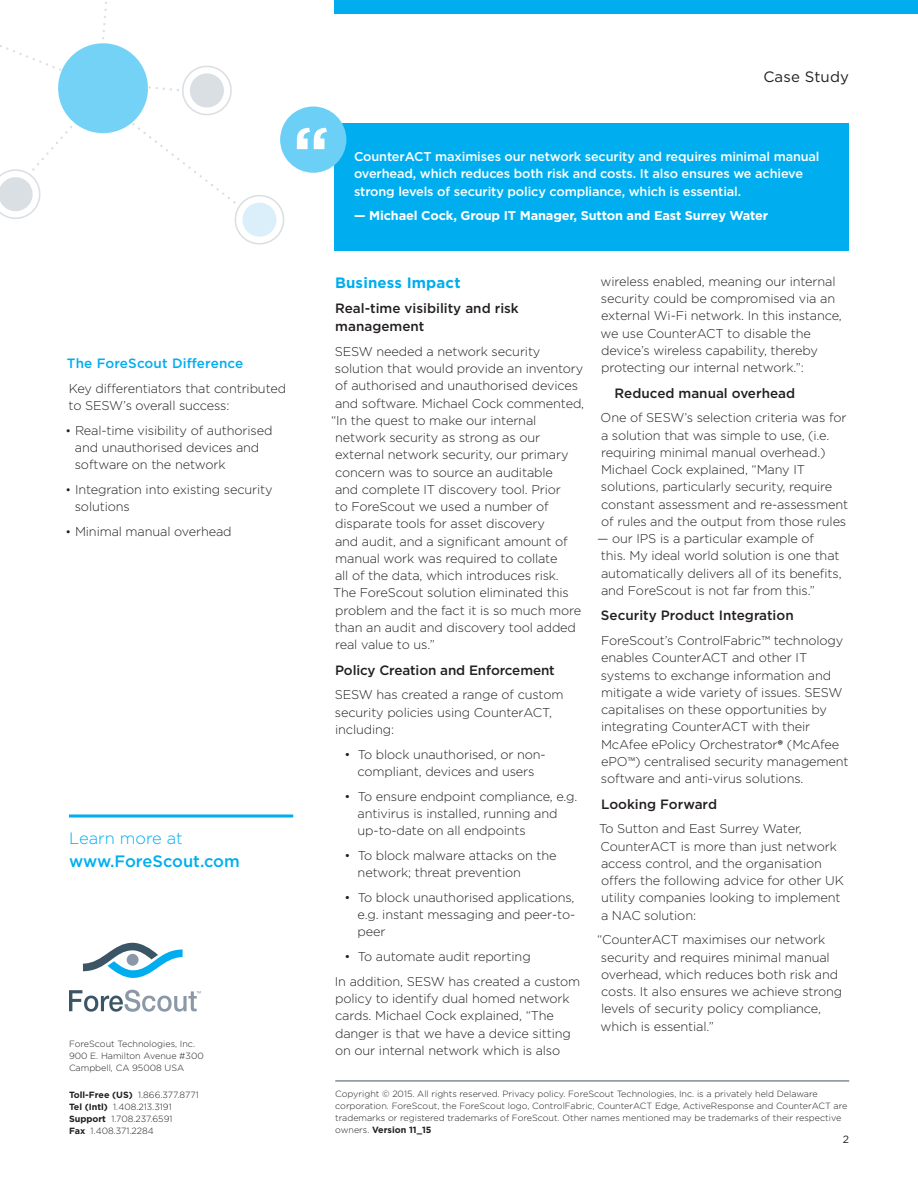
<style>
.page{position:relative;width:918px;height:1188px;background:#fff}
.page>*{position:absolute;margin:0;border:0;box-sizing:border-box;transform-origin:0 0}
.FS_Contact_Info{font:700 66.45px "Gotham";color:#fff}
.FS_Call_to_Action{font:500 16.5px/22.5px "Gotham";letter-spacing:-.005em;color:#00aeef}
.FS_Body_Header{font:700 15px "Gotham";letter-spacing:.01em;color:#00aeef}
.FS_Doc_Title{font:15px "Gotham";letter-spacing:.01em;color:#231f20}
.FS_Body_Subhead{font:500 13.5px/18px "Gotham";color:#231f20}
.FS_Body_Bullets{font:500 13.5px "Gotham";color:#231f20}
.FS_Sidebar_Header{font:500 13.5px "Gotham";letter-spacing:.01em;color:#00aeef}
.FS_Body_Copy{font:500 13.5px "Gotham";color:#231f20}
.FS_Body_Copy-2{font:300 12.75px/17.2px "Gotham";letter-spacing:-.01em;color:#231f20}
.FS_Body_Bullets-2{font:300 12.75px/17.2px "Gotham";letter-spacing:-.01em;color:#231f20}
.FS_Callout{font:500 12.75px/17.2px "Gotham";letter-spacing:-.01em;color:#fff}
.FS_Sidebar_Bullets{font:300 12.75px/17.2px "Gotham";letter-spacing:-.01em;color:#231f20}
.FS_Sidebar_Body{font:300 12.75px/17.2px "Gotham";letter-spacing:-.01em;color:#231f20}
.Quote_attribution{font:700 12.75px "Gotham";letter-spacing:-.01em;color:#fff}
.FS_Folio{font:10.5px "Gotham";color:#231f20}
.FS_Boiler_Plate{font:300 9px/12px "Gotham";color:#231f20}
.FS_Contact_Info-2{font:300 9px/12px "Gotham";color:#231f20}
.s1{font-size:12px}
.s2{font-weight:300}
.s3{font-weight:700}
.s4{font-family:"Myriad Pro";font-weight:700}
.s5{font-family:"Myriad Pro"}
</style>
<div class="page">
<svg style="left:83px;top:943px;width:100px;height:35px"></svg>
<div style="left:127px;top:954px;width:12px;height:12px;background:#8a98a7;border-radius:50%"></div>
<svg style="left:69px;top:990px;width:132px;height:22px"></svg>
<hr style="left:335px;top:1081px;width:514px;height:1px;background:#3b5566">
<svg style="left:0;top:2px;width:285px;height:243px"></svg>
<svg style="left:69px;top:814px;width:224px;height:4px"></svg>
<div style="left:335px;top:0;width:583px;height:14px;background:#00aeef"></div>
<div style="left:335px;top:123px;width:514px;height:128px;background:#00aeef"></div>
<div style="left:280px;top:106px;width:66px;height:67px;background:#6bcff6;border-radius:50%"></div>
<p class="FS_Contact_Info" style="left:293px;top:113px;width:37px">“</p>
<p class="FS_Doc_Title" style="left:763px;top:68px;width:87px">Case Study</p>
<p class="FS_Callout" style="left:354px;top:148px;width:467px">CounterACT maximises our network security and requires minimal manual overhead, which reduces both risk and costs. It also ensures we achieve strong levels of security policy compliance, which is essential.</p>
<p class="Quote_attribution" style="left:354px;top:209px;width:416px">— Michael Cock, Group IT Manager, Sutton and East Surrey Water</p>
<p class="FS_Sidebar_Header" style="left:67px;top:355px;width:178px">The ForeScout Difference</p>
<p class="FS_Sidebar_Body" style="left:69px;top:379px;width:219px">Key differentiators that contributed to SESW’s overall success:</p>
<p class="FS_Sidebar_Bullets" style="left:75px;top:421px;width:199px;text-indent:-9px"><span class="s1">•</span> Real-time visibility of authorised and unauthorised devices and software on the network</p>
<p class="FS_Sidebar_Bullets" style="left:75px;top:481px;width:199px;text-indent:-9px"><span class="s1">•</span> Integration into existing security solutions</p>
<p class="FS_Sidebar_Bullets" style="left:66px;top:523px;width:167px"><span class="s1">•</span> Minimal manual overhead</p>
<p class="FS_Call_to_Action" style="left:69px;top:827px;width:172px"><span class="s2">Learn more at </span>www.ForeScout.com</p>
<p class="FS_Contact_Info-2" style="left:69px;top:1037px;width:136px">ForeScout Technologies, Inc.<br>900 E. Hamilton Avenue #300<br>Campbell, CA 95008 USA</p>
<p class="FS_Contact_Info-2" style="left:69px;top:1088px;width:131px"><span class="s3">Toll-Free (US)</span> 1.866.377.8771<br><span class="s3">Tel (Intl)</span> 1.408.213.3191<br><span class="s3">Support</span> 1.708.237.6591<br><span class="s3">Fax</span> 1.408.371.2284</p>
<p class="FS_Body_Header" style="left:335px;top:274px;width:127px">Business Impact</p>
<p class="FS_Body_Subhead" style="left:335px;top:299px;width:185px">Real-time visibility and risk management</p>
<p class="FS_Body_Copy-2" style="left:335px;top:343px;width:207px">SESW needed a network security</p>
<p class="FS_Body_Copy-2" style="left:335px;top:360px;width:250px">solution that would provide an inventory</p>
<p class="FS_Body_Copy-2" style="left:335px;top:377px;width:244px">of authorised and unauthorised devices</p>
<p class="FS_Body_Copy-2" style="left:335px;top:394px;width:251px">and software. Michael Cock commented,</p>
<p class="FS_Body_Copy-2" style="left:331px;top:412px;width:207px">“In the quest to make our internal</p>
<p class="FS_Body_Copy-2" style="left:335px;top:429px;width:207px">network security as strong as our</p>
<p class="FS_Body_Copy-2" style="left:335px;top:446px;width:235px">external network security, our primary</p>
<p class="FS_Body_Copy-2" style="left:335px;top:463px;width:219px">concern was to source an auditable</p>
<p class="FS_Body_Copy-2" style="left:335px;top:481px;width:227px">and complete IT discovery tool. Prior</p>
<p class="FS_Body_Copy-2" style="left:335px;top:498px;width:215px">to ForeScout we used a number of</p>
<p class="FS_Body_Copy-2" style="left:335px;top:515px;width:211px">disparate tools for asset discovery</p>
<p class="FS_Body_Copy-2" style="left:335px;top:532px;width:234px">and audit, and a significant amount of</p>
<p class="FS_Body_Copy-2" style="left:335px;top:550px;width:224px">manual work was required to collate</p>
<p class="FS_Body_Copy-2" style="left:335px;top:567px;width:225px">all of the data, which introduces risk.</p>
<p class="FS_Body_Copy-2" style="left:333px;top:584px;width:237px">The ForeScout solution eliminated this</p>
<p class="FS_Body_Copy-2" style="left:335px;top:601px;width:248px">problem and the fact it is so much more</p>
<p class="FS_Body_Copy-2" style="left:335px;top:619px;width:243px">than an audit and discovery tool added</p>
<p class="FS_Body_Copy-2" style="left:335px;top:636px;width:101px">real value to us.”</p>
<p class="FS_Body_Subhead" style="left:335px;top:661px;width:221px">Policy Creation and Enforcement</p>
<p class="FS_Body_Bullets-2" style="left:335px;top:686px;width:230px">SESW has created a range of custom security policies using CounterACT, including:</p>
<p class="FS_Body_Bullets-2" style="left:344px;top:745px;width:203px;text-align:center">• To block unauthorised, or non&shy;compliant, devices and users</p>
<p class="FS_Body_Bullets-2" style="left:358px;top:787px;width:221px;text-indent:-13px">• To ensure endpoint compliance, e.g. antivirus is installed, running and up-to-date on all endpoints</p>
<p class="FS_Body_Bullets-2" style="left:358px;top:847px;width:200px;text-indent:-13px">• To block malware attacks on the network; threat prevention</p>
<p class="FS_Body_Bullets-2" style="left:358px;top:889px;width:219px;text-align:justify;text-indent:-13px">• To block unauthorised applications, e.g. instant messaging and peer-to&shy;peer</p>
<p class="FS_Body_Bullets-2" style="left:344px;top:948px;width:188px">• To automate audit reporting</p>
<p class="FS_Body_Bullets-2" style="left:335px;top:973px;width:247px">In addition, SESW has created a custom policy to identify dual homed network cards. Michael Cock explained, “The danger is that we have a device sitting on our internal network which is also</p>
<p class="FS_Body_Bullets-2" style="left:601px;top:273px;width:243px">wireless enabled, meaning our internal security could be compromised via an external Wi-Fi network. In this instance, we use CounterACT to disable the device’s wireless capability, thereby protecting our internal network.”:</p>
<p class="FS_Body_Bullets" style="left:615px;top:385px;width:182px">Reduced manual overhead</p>
<p class="FS_Body_Bullets-2" style="left:601px;top:409px;width:249px">One of SESW’s selection criteria was for a solution that was simple to use, (i.e. requiring minimal manual overhead.)<br>Michael Cock explained, “Many IT solutions, particularly security, require constant assessment and re-assessment of rules and the output from those rules</p>
<p class="FS_Body_Bullets-2" style="left:597px;top:530px;width:246px">— our IPS is a particular example of this. My ideal world solution is one that automatically delivers all of its benefits, and ForeScout is not far from this.”</p>
<p class="FS_Body_Bullets" style="left:601px;top:608px;width:194px">Security Product Integration</p>
<p class="FS_Body_Copy-2" style="left:601px;top:632px;width:249px">ForeScout’s ControlFabric™ technology enables CounterACT and other IT systems to exchange information and mitigate a wide variety of issues. SESW capitalises on these opportunities by integrating CounterACT with their McAfee ePolicy Orchestrator<span class="s4">®</span> (McAfee ePO<span class="s5">™</span>) centralised security management software and anti-virus solutions.</p>
<p class="FS_Body_Copy" style="left:601px;top:796px;width:117px">Looking Forward</p>
<p class="FS_Body_Copy-2" style="left:599px;top:820px;width:246px">To Sutton and East Surrey Water, CounterACT is more than just network access control, and the organisation offers the following advice for other UK utility companies looking to implement a NAC solution:</p>
<p class="FS_Body_Copy-2" style="left:597px;top:931px;width:247px">“CounterACT maximises our network security and requires minimal manual overhead, which reduces both risk and costs. It also ensures we achieve strong levels of security policy compliance, which is essential.”</p>
<p class="FS_Boiler_Plate" style="left:335px;top:1088px;width:514px">Copyright © 2015. All rights reserved. Privacy policy. ForeScout Technologies, Inc. is a privately held Delaware corporation. ForeScout, the ForeScout logo, ControlFabric, CounterACT Edge, ActiveResponse and CounterACT are trademarks or registered trademarks of ForeScout. Other names mentioned may be trademarks of their respective owners. <span class="s3">Version 11_15</span></p>
<p class="FS_Folio" style="left:843px;top:1133px;width:8px">2</p>
</div>
